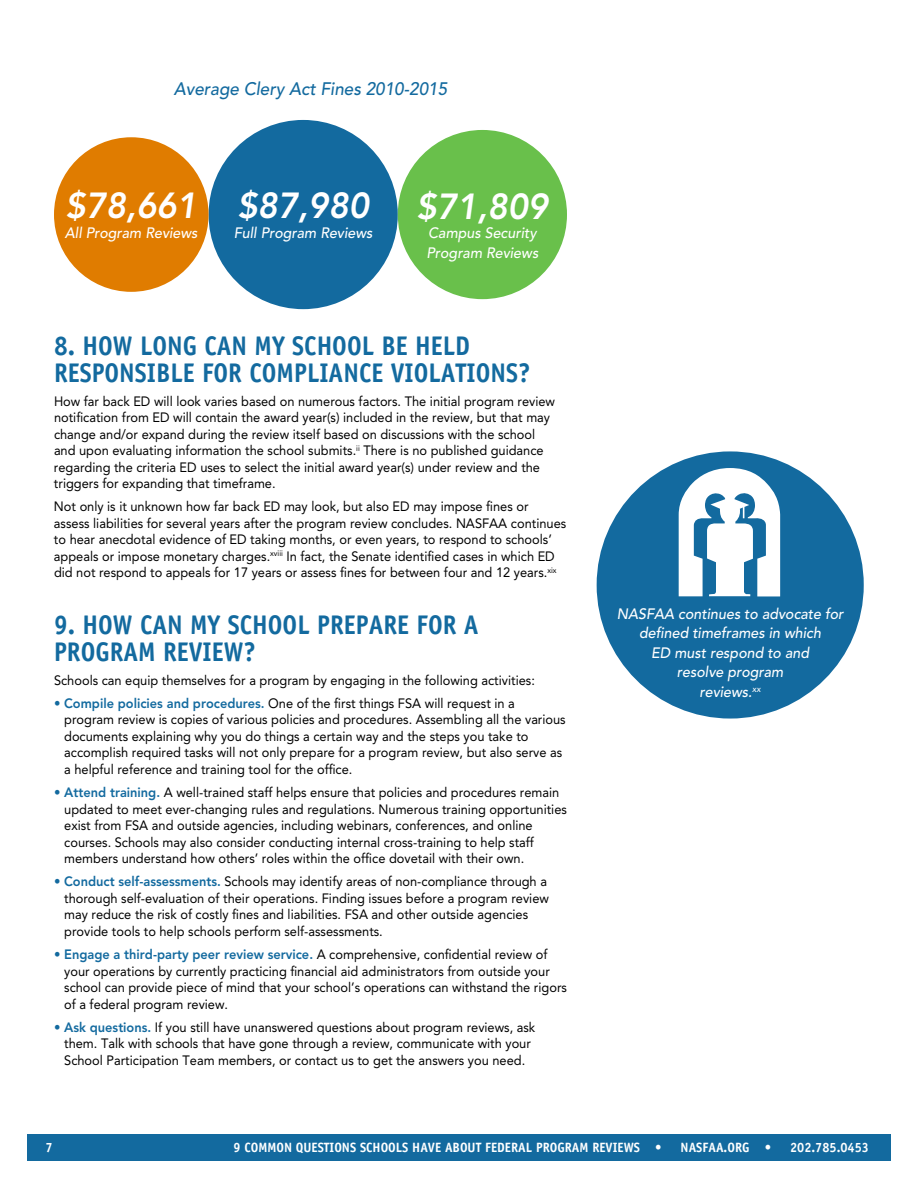
<style>
.page{position:relative;width:918px;height:1188px;background:#fff}
.page>*{position:absolute;margin:0;border:0;box-sizing:border-box;transform-origin:0 0}
.t1{font:italic 800 36px "Avenir LT Std";color:#fff;scale:.95 1}
.t2{font:700 27px/27px "Officina Sans Std";color:#136a9f;scale:.92 1}
.t3{font:italic 500 18px "Avenir LT Std";color:#136a9f;scale:.95 1}
.t4{font:italic 500 15px/19.5px "Avenir LT Std";color:#fff;text-align:center;scale:.95 1}
.t5{font:13.5px/16.5px "Avenir LT Std";color:#000;scale:.95 1}
.t6{font:700 13.5px "Officina Sans Std";color:#fff;scale:.95 1}
.s1{font-weight:800;color:#136a9f}
</style>
<div class="page">
<div style="left:27px;top:1134px;width:864px;height:27px;background:#136a9f"></div>
<div style="left:597px;top:451px;width:267px;height:268px;background:#136a9f;border-radius:50%"></div>
<svg style="left:679px;top:468px;width:101px;height:128px"></svg>
<div style="left:209px;top:120px;width:189px;height:189px;background:#136a9f;border-radius:50%"></div>
<div style="left:398px;top:130px;width:169px;height:169px;background:#69c04b;border-radius:50%"></div>
<div style="left:54px;top:137px;width:155px;height:155px;background:#e07c00;border-radius:50%"></div>
<h3 class="t3" style="left:174px;top:78px;width:289px">Average Clery Act Fines 2010-2015</h3>
<h1 class="t1" style="left:65px;top:185px;width:140px">$78,661</h1>
<p class="t4" style="left:65px;top:223px;width:141px">All Program Reviews</p>
<h1 class="t1" style="left:237px;top:185px;width:140px">$87,980</h1>
<p class="t4" style="left:234px;top:223px;width:148px">Full Program Reviews</p>
<h1 class="t1" style="left:417px;top:185px;width:140px">$71,809</h1>
<p class="t4" style="left:426px;top:224px;width:119px;text-align:left">Campus Security<br>Program Reviews</p>
<h2 class="t2" style="left:54px;top:332px;width:520px">8. HOW LONG CAN MY SCHOOL BE HELD<br>RESPONSIBLE FOR COMPLIANCE VIOLATIONS?</h2>
<p class="t5" style="left:54px;top:393px;width:529px">How far back ED will look varies based on numerous factors. The initial program review notification from ED will contain the award year(s) included in the review, but that may change and/or expand during the review itself based on discussions with the school and upon evaluating information the school submits.<sup>ii</sup> There is no published guidance regarding the criteria ED uses to select the initial award year(s) under review and the triggers for expanding that timeframe.</p>
<p class="t5" style="left:54px;top:499px;width:541px">Not only is it unknown how far back ED may look, but also ED may impose fines or assess liabilities for several years after the program review concludes. NASFAA continues to hear anecdotal evidence of ED taking months, or even years, to respond to schools’ appeals or impose monetary charges.<sup>xviii</sup> In fact, the Senate identified cases in which ED did not respond to appeals for 17 years or assess fines for between four and 12 years.<sup>xix</sup></p>
<h2 class="t2" style="left:54px;top:611px;width:463px">9. HOW CAN MY SCHOOL PREPARE FOR A<br>PROGRAM REVIEW?</h2>
<p class="t5" style="left:54px;top:672px;width:508px">Schools can equip themselves for a program by engaging in the following activities:</p>
<p class="t5" style="left:64px;top:695px;width:529px;text-indent:-10px"><span class="s1">• Compile policies and procedures.</span> One of the first things FSA will request in a program review is copies of various policies and procedures. Assembling all the various documents explaining why you do things a certain way and the steps you take to accomplish required tasks will not only prepare for a program review, but also serve as a helpful reference and training tool for the office.</p>
<p class="t5" style="left:64px;top:784px;width:531px;text-indent:-10px"><span class="s1">• Attend training.</span> A well-trained staff helps ensure that policies and procedures remain updated to meet ever-changing rules and regulations. Numerous training opportunities exist from FSA and outside agencies, including webinars, conferences, and online courses. Schools may also consider conducting internal cross-training to help staff members understand how others’ roles within the office dovetail with their own.</p>
<p class="t5" style="left:64px;top:874px;width:512px;text-indent:-10px"><span class="s1">• Conduct self-assessments.</span> Schools may identify areas of non-compliance through a thorough self-evaluation of their operations. Finding issues before a program review may reduce the risk of costly fines and liabilities. FSA and other outside agencies provide tools to help schools perform self-assessments.</p>
<p class="t5" style="left:64px;top:946px;width:531px;text-indent:-10px"><span class="s1">• Engage a third-party peer review service.</span> A comprehensive, confidential review of your operations by currently practicing financial aid administrators from outside your school can provide piece of mind that your school’s operations can withstand the rigors of a federal program review.</p>
<p class="t5" style="left:54px;top:1019px;width:508px;text-align:center"><span class="s1">• Ask questions.</span> If you still have unanswered questions about program reviews, ask them. Talk with schools that have gone through a review, communicate with your<br>School Participation Team members, or contact us to get the answers you need.</p>
<p class="t4" style="left:617px;top:604px;width:240px">NASFAA continues to advocate for defined timeframes in which<br>ED must respond to and<br>resolve program<br>reviews.<sup>xx</sup></p>
<p class="t6" style="left:45px;top:1139px;width:9px">7</p>
<p class="t6" style="left:233px;top:1139px;width:452px">9 COMMON QUESTIONS SCHOOLS HAVE ABOUT FEDERAL PROGRAM REVIEWS •</p>
<p class="t6" style="left:681px;top:1139px;width:97px">NASFAA.ORG •</p>
<p class="t6" style="left:790px;top:1139px;width:85px">202.785.0453</p>
</div>
